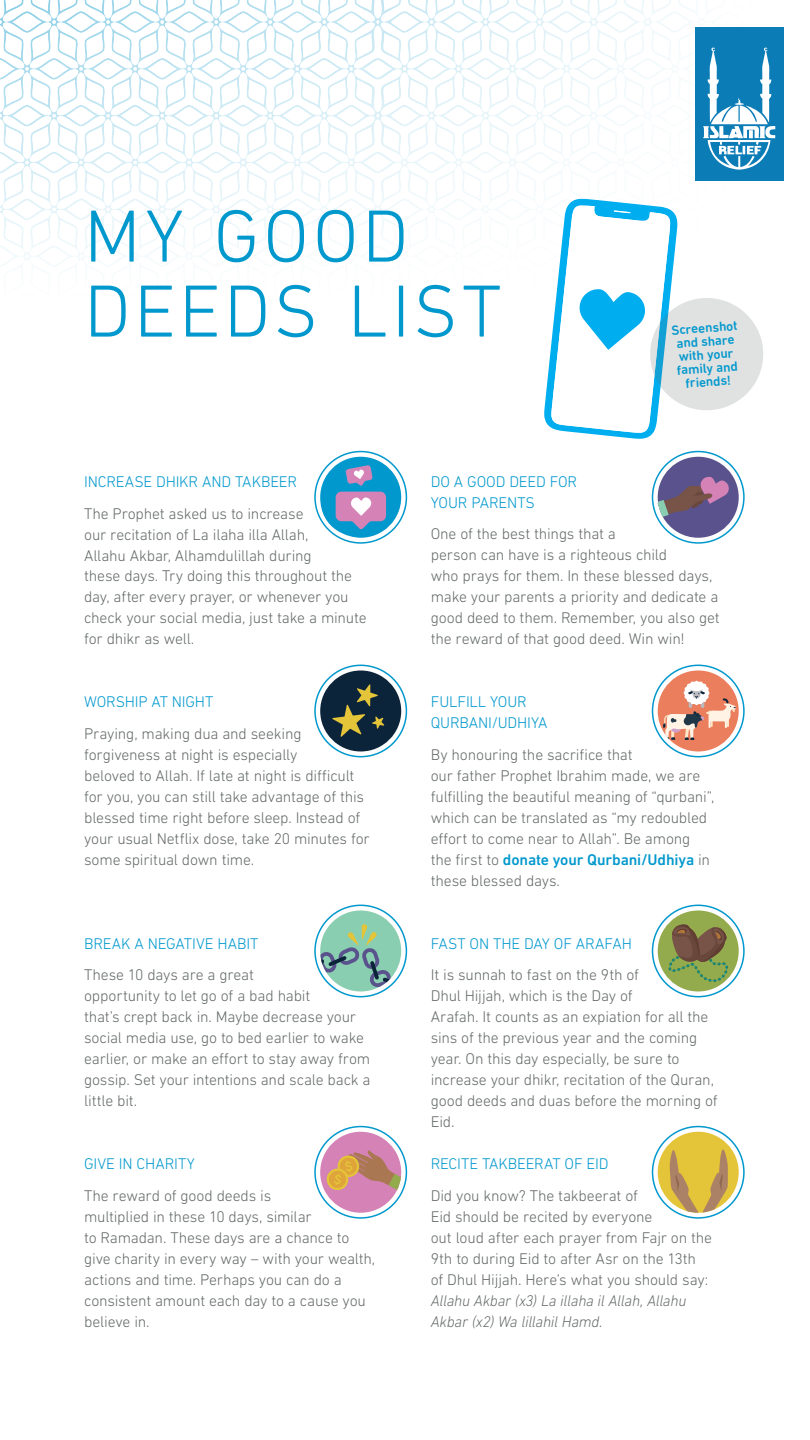
<style>
.page{position:relative;width:810px;height:1440px;background:#fff}
.page>*{position:absolute;margin:0;border:0;box-sizing:border-box;transform-origin:0 0}
.t1{font:300 75px/75px "DIN Next LT Pro";letter-spacing:.045em;color:#0098cd}
.t2{font:300 15.75px/21px "DIN Next LT Pro";letter-spacing:-.015em;color:#656969}
.t3{font:300 15.75px/21px "DIN Next LT Pro";letter-spacing:-.01em;color:#0098cd}
.t4{font:italic 300 15.75px/21px "DIN Next LT Pro";letter-spacing:-.02em;color:#656969}
.t5{font:500 13.5px/13.5px "DIN Next LT Pro";color:#0098cd;text-align:center}
.s1{font-weight:500;color:#0098cd}
</style>
<div class="page">
<img style="left:0;top:0;width:784px;height:491px">
<div style="left:695px;top:27px;width:88px;height:154px;background:#0c7cb7"></div>
<svg style="left:703px;top:48px;width:72px;height:122px"></svg>
<div style="left:314px;top:451px;width:93px;height:93px;border:2px solid #0098cd;border-radius:50%"></div>
<div style="left:320px;top:457px;width:81px;height:81px;background:#0098cd;border-radius:50%"></div>
<svg style="left:336px;top:492px;width:50px;height:37px"></svg>
<svg style="left:346px;top:465px;width:27px;height:21px"></svg>
<div style="left:314px;top:665px;width:93px;height:92px;border:2px solid #0098cd;border-radius:50%"></div>
<div style="left:320px;top:670px;width:81px;height:82px;background:#0c243a;border-radius:50%"></div>
<svg style="left:332px;top:684px;width:52px;height:53px"></svg>
<div style="left:314px;top:905px;width:93px;height:92px;border:2px solid #0098cd;border-radius:50%"></div>
<svg style="left:320px;top:910px;width:81px;height:82px"></svg>
<div style="left:652px;top:1126px;width:93px;height:93px;border:2px solid #0098cd;border-radius:50%"></div>
<svg style="left:658px;top:1130px;width:81px;height:83px"></svg>
<div style="left:652px;top:905px;width:93px;height:92px;border:2px solid #0098cd;border-radius:50%"></div>
<div style="left:658px;top:910px;width:81px;height:81px;background:#94ab4d;border-radius:50%"></div>
<svg style="left:668px;top:924px;width:60px;height:58px"></svg>
<div style="left:652px;top:665px;width:93px;height:92px;border:2px solid #0098cd;border-radius:50%"></div>
<svg style="left:658px;top:670px;width:81px;height:82px"></svg>
<div style="left:652px;top:451px;width:93px;height:93px;border:2px solid #0098cd;border-radius:50%"></div>
<svg style="left:657px;top:457px;width:82px;height:81px"></svg>
<div style="left:314px;top:1126px;width:93px;height:93px;border:2px solid #0098cd;border-radius:50%"></div>
<svg style="left:320px;top:1132px;width:81px;height:81px"></svg>
<svg style="left:544px;top:199px;width:221px;height:240px"></svg>
<h1 class="t1" style="left:84px;top:198px;width:419px">MY GOOD<br>DEEDS LIST</h1>
<p class="t5" style="left:671px;top:323px;width:68px;rotate:-4deg">Screenshot and share with your family and friends!</p>
<p class="t3" style="left:84px;top:471px;width:215px">INCREASE DHIKR AND TAKBEER</p>
<p class="t2" style="left:84px;top:502px;width:284px">The Prophet asked us to increase<br>our recitation of La ilaha illa Allah,<br>Allahu Akbar, Alhamdulillah during<br>these days. Try doing this throughout the day, after every prayer, or whenever you check your social media, just take a minute for dhikr as well.</p>
<p class="t3" style="left:84px;top:691px;width:131px">WORSHIP AT NIGHT</p>
<p class="t2" style="left:84px;top:723px;width:287px">Praying, making dua and seeking forgiveness at night is especially<br>beloved to Allah. If late at night is difficult for you, you can still take advantage of this blessed time right before sleep. Instead of your usual Netflix dose, take 20 minutes for some spiritual down time.</p>
<p class="t3" style="left:84px;top:933px;width:176px">BREAK A NEGATIVE HABIT</p>
<p class="t2" style="left:84px;top:964px;width:288px">These 10 days are a great<br>opportunity to let go of a bad habit<br>that’s crept back in. Maybe decrease your social media use, go to bed earlier to wake earlier, or make an effort to stay away from gossip. Set your intentions and scale back a little bit.</p>
<p class="t3" style="left:84px;top:1153px;width:112px">GIVE IN CHARITY</p>
<p class="t2" style="left:84px;top:1185px;width:293px">The reward of good deeds is<br>multiplied in these 10 days, similar<br>to Ramadan. These days are a chance to give charity in every way – with your wealth, actions and time. Perhaps you can do a consistent amount each day to a cause you believe in.</p>
<p class="t3" style="left:431px;top:471px;width:148px">DO A GOOD DEED FOR<br>YOUR PARENTS</p>
<p class="t2" style="left:431px;top:523px;width:290px">One of the best things that a<br>person can have is a righteous child<br>who prays for them. In these blessed days, make your parents a priority and dedicate a good deed to them. Remember, you also get the reward of that good deed. Win win!</p>
<p class="t3" style="left:431px;top:691px;width:118px">FULFILL YOUR<br>QURBANI/UDHIYA</p>
<p class="t2" style="left:431px;top:744px;width:285px">By honouring the sacrifice that<br>our father Prophet Ibrahim made, we are fulfilling the beautiful meaning of “qurbani”, which can be translated as “my redoubled effort to come near to Allah”. Be among the first to <span class="s1">donate your Qurbani/Udhiya</span> in these blessed days.</p>
<p class="t3" style="left:431px;top:933px;width:203px">FAST ON THE DAY OF ARAFAH</p>
<p class="t2" style="left:431px;top:964px;width:289px">It is sunnah to fast on the 9th of<br>Dhul Hijjah, which is the Day of<br>Arafah. It counts as an expiation for all the sins of the previous year and the coming year. On this day especially, be sure to increase your dhikr, recitation of the Quran, good deeds and duas before the morning of Eid.</p>
<p class="t3" style="left:431px;top:1153px;width:179px">RECITE TAKBEERAT OF EID</p>
<p class="t2" style="left:431px;top:1185px;width:283px">Did you know? The takbeerat of<br>Eid should be recited by everyone<br>out loud after each prayer from Fajr on the 9th to during Eid to after Asr on the 13th of Dhul Hijjah. Here’s what you should say:</p>
<p class="t4" style="left:431px;top:1290px;width:257px">Allahu Akbar (x3) La illaha il Allah, Allahu<br>Akbar (x2) Wa lillahil Hamd.</p>
</div>
